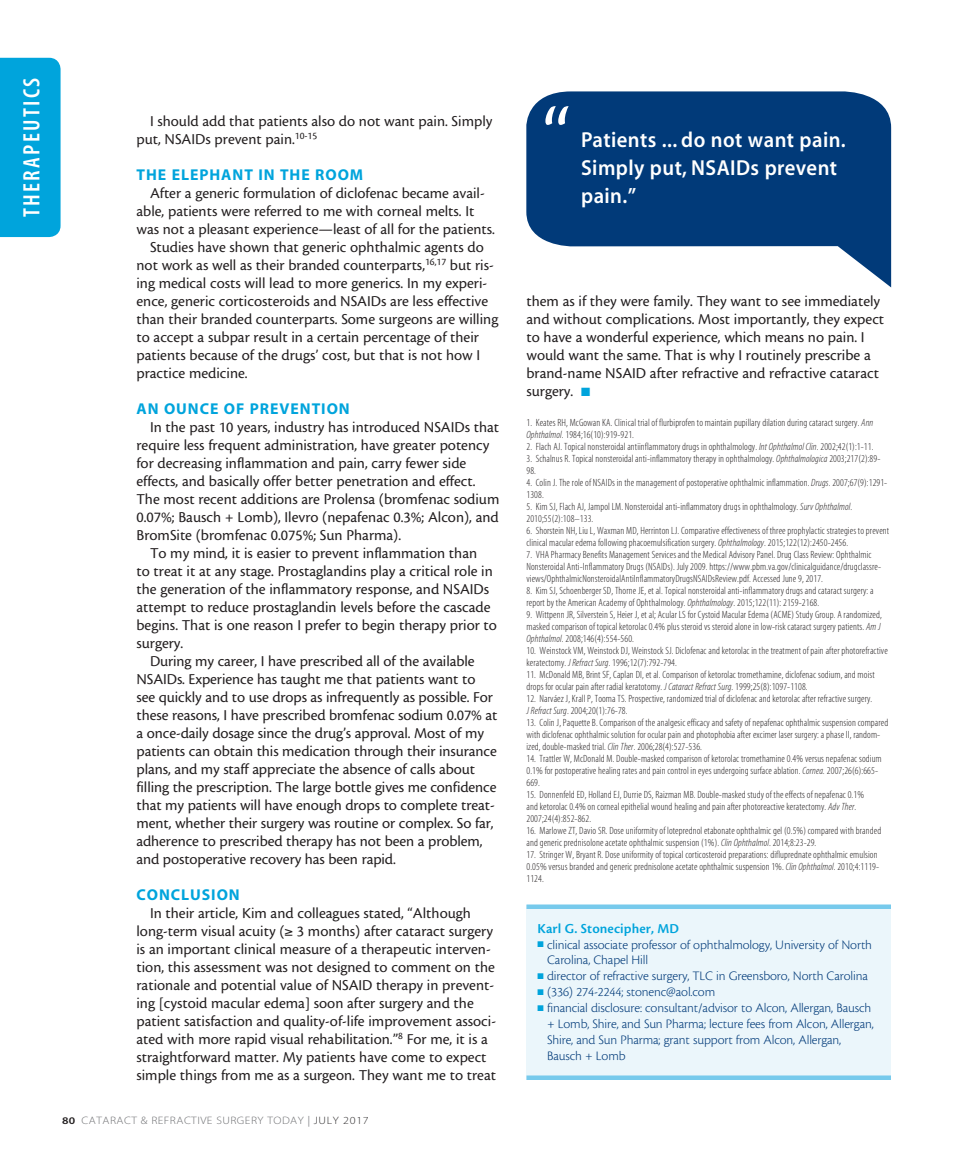
<style>
.page{position:relative;width:972px;height:1161px;background:#fff}
.page>*{position:absolute;margin:0;border:0;box-sizing:border-box;transform-origin:0 0}
.body{font:88.95px "Cronos MM 408 59";color:#fff}
.t1{font:23.7px "Myriad MM 565 300";letter-spacing:.1em;color:#fff}
.pullquote{font:21.75px/27.8px "Myriad MM 565 600";letter-spacing:.02em;color:#fff;scale:.95 1}
.body-2{font:15.75px/18px "Cronos MM 408 10";color:#231f20}
.subhead{font:15.75px "Myriad MM 700 600";letter-spacing:.06em;color:#00a4dc}
.bio_name{font:14.25px "Cronos MM 574 9";letter-spacing:.005em;color:#00a4dc}
.bio_info{font:13.5px/15.9px "Cronos MM 250 9";letter-spacing:-.01em;color:#013a79}
.t2{font:10.8px "Myriad MM 215 600";letter-spacing:.04em;color:#6c6d70;scale:1.11 1}
.footnote{font:10.5px/12px "Myriad MM 215 300";letter-spacing:.01em;color:#231f20}
.s1{font-family:"Myriad MM 565 600";font-size:10.2px;color:#231f20}
.s2{font-family:"Myriad MM 400 600";color:#939598}
.s3{color:#312f30}
.s4{color:#00a4dc}
.s5{font-family:"Myriad MM It 215 300"}
</style>
<div class="page">
<div style="left:0;top:58px;width:61px;height:179px;background:#00a4dc"></div>
<div style="left:526px;top:909px;width:365px;height:167px;background:#ebf6fb"></div>
<div style="left:526px;top:904px;width:365px;height:5px;background:#77caec"></div>
<hr style="left:526px;top:1076px;width:365px;height:4px;background:#77caec">
<svg style="left:526px;top:91px;width:365px;height:196px;fill:#013a79"></svg>
<h2 class="t1" style="left:20px;top:217px;width:141px;rotate:-90deg">THERAPEUTICS</h2>
<p class="body-2" style="left:136px;top:112px;width:357px;text-indent:14px">I should add that patients also do not want pain. Simply put, NSAIDs prevent pain.<sup>10-15</sup></p>
<p class="subhead" style="left:136px;top:167px;width:228px">THE ELEPHANT IN THE ROOM</p>
<p class="body-2" style="left:136px;top:184px;width:360px;text-indent:14px">After a generic formulation of diclofenac became avail&shy;able, patients were referred to me with corneal melts. It was not a pleasant experience—least of all for the patients.</p>
<p class="body-2" style="left:136px;top:238px;width:363px;text-indent:14px">Studies have shown that generic ophthalmic agents do not work as well as their branded counterparts,<sup>16,17</sup> but ris&shy;ing medical costs will lead to more generics. In my experi&shy;ence, generic corticosteroids and NSAIDs are less effective than their branded counterparts. Some surgeons are willing to accept a subpar result in a certain percentage of their patients because of the drugs’ cost, but that is not how I practice medicine.</p>
<p class="subhead" style="left:136px;top:401px;width:215px">AN OUNCE OF PREVENTION</p>
<p class="body-2" style="left:136px;top:418px;width:364px;text-indent:14px">In the past 10 years, industry has introduced NSAIDs that require less frequent administration, have greater potency for decreasing inflammation and pain, carry fewer side effects, and basically offer better penetration and effect.<br>The most recent additions are Prolensa (bromfenac sodium 0.07%; Bausch + Lomb), Ilevro (nepafenac 0.3%; Alcon), and BromSite (bromfenac 0.075%; Sun Pharma).</p>
<p class="body-2" style="left:136px;top:544px;width:362px;text-indent:14px">To my mind, it is easier to prevent inflammation than<br>to treat it at any stage. Prostaglandins play a critical role in the generation of the inflammatory response, and NSAIDs attempt to reduce prostaglandin levels before the cascade begins. That is one reason I prefer to begin therapy prior to surgery.</p>
<p class="body-2" style="left:136px;top:652px;width:363px;text-indent:14px">During my career, I have prescribed all of the available NSAIDs. Experience has taught me that patients want to see quickly and to use drops as infrequently as possible. For these reasons, I have prescribed bromfenac sodium 0.07% at a once-daily dosage since the drug’s approval. Most of my patients can obtain this medication through their insurance plans, and my staff appreciate the absence of calls about filling the prescription. The large bottle gives me confidence that my patients will have enough drops to complete treat&shy;ment, whether their surgery was routine or complex. So far, adherence to prescribed therapy has not been a problem, and postoperative recovery has been rapid.</p>
<p class="subhead" style="left:136px;top:887px;width:105px">CONCLUSION</p>
<p class="body-2" style="left:136px;top:904px;width:361px;text-indent:14px">In their article, Kim and colleagues stated, “Although long-term visual acuity (≥ 3 months) after cataract surgery is an important clinical measure of a therapeutic interven&shy;tion, this assessment was not designed to comment on the rationale and potential value of NSAID therapy in prevent&shy;ing [cystoid macular edema] soon after surgery and the patient satisfaction and quality-of-life improvement associ&shy;ated with more rapid visual rehabilitation.”<sup>8</sup> For me, it is a straightforward matter. My patients have come to expect simple things from me as a surgeon. They want me to treat</p>
<p class="t2" style="left:62px;top:1115px;width:278px"><span class="s1">80</span> CATARACT &amp; REFRACTIVE SURGERY TODAY <span class="s2">|</span> <span class="s3">JULY 2017</span></p>
<p class="body" style="left:543px;top:93px;width:30px">“</p>
<p class="pullquote" style="left:581px;top:127px;width:280px">Patients ... do not want pain.<br>Simply put, NSAIDs prevent pain.”</p>
<p class="body-2" style="left:526px;top:292px;width:359px">them as if they were family. They want to see immediately and without complications. Most importantly, they expect to have a wonderful experience, which means no pain. I would want the same. That is why I routinely prescribe a brand-name NSAID after refractive and refractive cataract surgery. <span class="s4">■</span></p>
<p class="footnote" style="left:526px;top:417px;width:348px">1. Keates RH, McGowan KA. Clinical trial of flurbiprofen to maintain pupillary dilation during cataract surgery. <span class="s5">Ann<br>Ophthalmol</span>. 1984;16(10):919-921.</p>
<p class="footnote" style="left:526px;top:441px;width:349px">2. Flach AJ. Topical nonsteroidal antiinflammatory drugs in ophthalmology. <span class="s5">Int Ophthalmol Clin</span>. 2002;42(1):1-11.</p>
<p class="footnote" style="left:526px;top:453px;width:355px">3. Schalnus R. Topical nonsteroidal anti-inflammatory therapy in ophthalmology. <span class="s5">Ophthalmologica</span> 2003;217(2):89-<br>98.</p>
<p class="footnote" style="left:526px;top:477px;width:362px">4. Colin J. The role of NSAIDs in the management of postoperative ophthalmic inflammation. <span class="s5">Drugs</span>. 2007;67(9):1291-<br>1308.</p>
<p class="footnote" style="left:526px;top:501px;width:327px">5. Kim SJ, Flach AJ, Jampol LM. Nonsteroidal anti-inflammatory drugs in ophthalmology. <span class="s5">Surv Ophthalmol</span>.<br>2010;55(2):108–133.</p>
<p class="footnote" style="left:526px;top:525px;width:364px">6. Shorstein NH, Liu L, Waxman MD, Herrinton LJ. Comparative effectiveness of three prophylactic strategies to prevent clinical macular edema following phacoemulsification surgery. <span class="s5">Ophthalmology</span>. 2015;122(12):2450-2456.</p>
<p class="footnote" style="left:526px;top:549px;width:356px">7. VHA Pharmacy Benefits Management Services and the Medical Advisory Panel. Drug Class Review: Ophthalmic<br>Nonsteroidal Anti-Inflammatory Drugs (NSAIDs). July 2009. https://www.pbm.va.gov/clinicalguidance/drugclassre&shy;views/OphthalmicNonsteroidalAntiInflammatoryDrugsNSAIDsReview.pdf. Accessed June 9, 2017.</p>
<p class="footnote" style="left:526px;top:585px;width:349px">8. Kim SJ, Schoenberger SD, Thorne JE, et al. Topical nonsteroidal anti-inflammatory drugs and cataract surgery: a report by the American Academy of Ophthalmology. <span class="s5">Ophthalmology</span>. 2015;122(11): 2159-2168.</p>
<p class="footnote" style="left:526px;top:609px;width:357px;text-align:justify">9. Wittpenn JR, Silverstein S, Heier J, et al; Acular LS for Cystoid Macular Edema (ACME) Study Group. A randomized, masked comparison of topical ketorolac 0.4% plus steroid vs steroid alone in low-risk cataract surgery patients. <span class="s5">Am J Ophthalmol</span>. 2008;146(4):554-560.</p>
<p class="footnote" style="left:526px;top:645px;width:363px">10. Weinstock VM, Weinstock DJ, Weinstock SJ. Diclofenac and ketorolac in the treatment of pain after photorefractive keratectomy. <span class="s5">J Refract Surg</span>. 1996;12(7):792-794.</p>
<p class="footnote" style="left:526px;top:669px;width:350px">11. McDonald MB, Brint SF, Caplan DI, et al. Comparison of ketorolac tromethamine, diclofenac sodium, and moist drops for ocular pain after radial keratotomy. <span class="s5">J Cataract Refract Surg</span>. 1999;25(8):1097-1108.</p>
<p class="footnote" style="left:526px;top:693px;width:347px">12. Narváez J, Krall P, Tooma TS. Prospective, randomized trial of diclofenac and ketorolac after refractive surgery.<br><span class="s5">J Refract Surg</span>. 2004;20(1):76-78.</p>
<p class="footnote" style="left:526px;top:717px;width:363px">13. Colin J, Paquette B. Comparison of the analgesic efficacy and safety of nepafenac ophthalmic suspension compared with diclofenac ophthalmic solution for ocular pain and photophobia after excimer laser surgery: a phase II, random&shy;ized, double-masked trial. <span class="s5">Clin Ther</span>. 2006;28(4):527-536.</p>
<p class="footnote" style="left:526px;top:753px;width:357px">14. Trattler W, McDonald M. Double-masked comparison of ketorolac tromethamine 0.4% versus nepafenac sodium<br>0.1% for postoperative healing rates and pain control in eyes undergoing surface ablation. <span class="s5">Cornea.</span> 2007;26(6):665-<br>669.</p>
<p class="footnote" style="left:526px;top:789px;width:339px">15. Donnenfeld ED, Holland EJ, Durrie DS, Raizman MB. Double-masked study of the effects of nepafenac 0.1% and ketorolac 0.4% on corneal epithelial wound healing and pain after photoreactive keratectomy. <span class="s5">Adv Ther</span>.<br>2007;24(4):852-862.</p>
<p class="footnote" style="left:526px;top:825px;width:356px">16. Marlowe ZT, Davio SR. Dose uniformity of loteprednol etabonate ophthalmic gel (0.5%) compared with branded and generic prednisolone acetate ophthalmic suspension (1%). <span class="s5">Clin Ophthalmol</span>. 2014;8:23-29.</p>
<p class="footnote" style="left:526px;top:849px;width:354px">17. Stringer W, Bryant R. Dose uniformity of topical corticosteroid preparations: difluprednate ophthalmic emulsion<br>0.05% versus branded and generic prednisolone acetate ophthalmic suspension 1%. <span class="s5">Clin Ophthalmol</span>. 2010;4:1119-<br>1124.</p>
<p class="bio_name" style="left:538px;top:921px;width:143px">Karl G. Stonecipher, MD</p>
<p class="bio_info" style="left:547px;top:937px;width:326px;text-indent:-10px"><span class="s4">■</span> clinical associate professor of ophthalmology, University of North<br>Carolina, Chapel Hill</p>
<p class="bio_info" style="left:538px;top:968px;width:332px"><span class="s4">■</span> director of refractive surgery, TLC in Greensboro, North Carolina</p>
<p class="bio_info" style="left:538px;top:984px;width:179px"><span class="s4">■</span> (336) 274-2244; stonenc@aol.com</p>
<p class="bio_info" style="left:547px;top:1000px;width:328px;text-indent:-10px"><span class="s4">■</span> financial disclosure: consultant/advisor to Alcon, Allergan, Bausch + Lomb, Shire, and Sun Pharma; lecture fees from Alcon, Allergan, Shire, and Sun Pharma; grant support from Alcon, Allergan, Bausch + Lomb</p>
</div>
